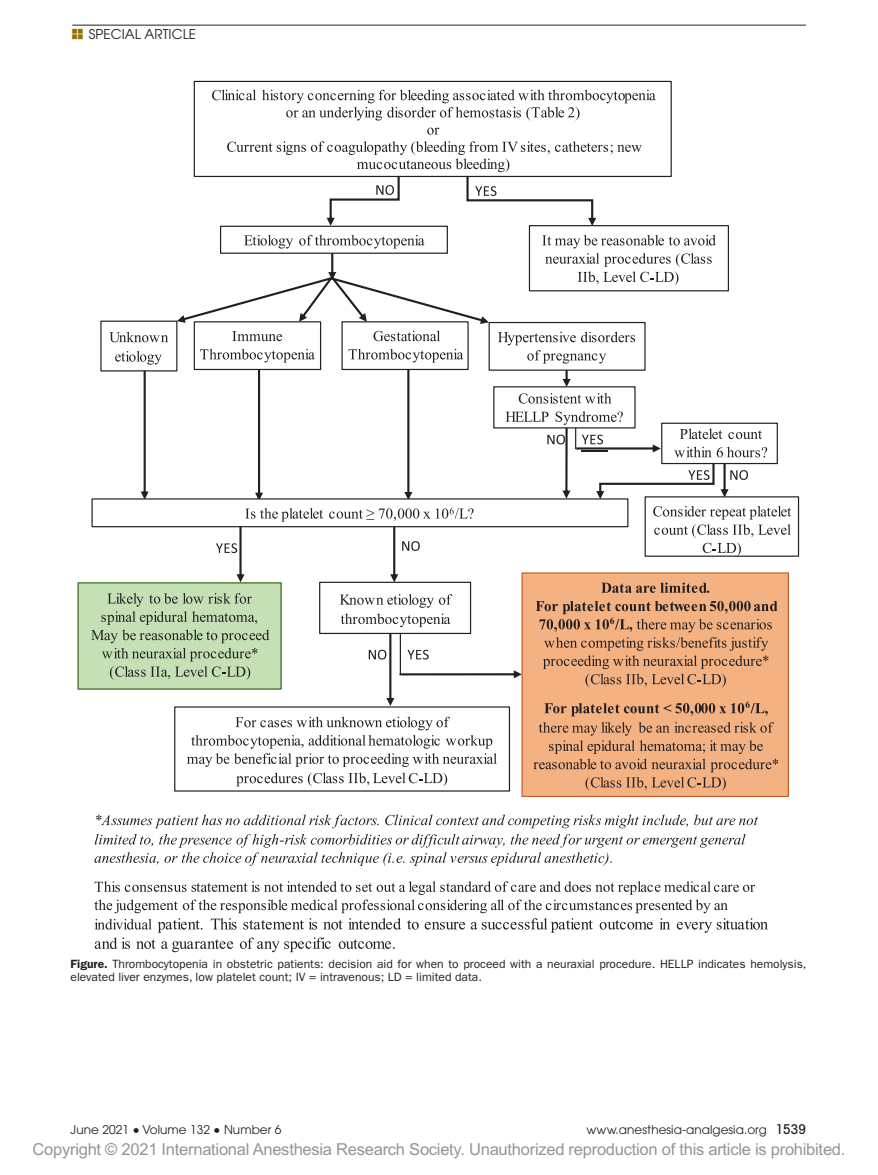
<style>
.page{position:relative;width:878px;height:1175px;background:#fff}
.page>*{position:absolute;margin:0;border:0;box-sizing:border-box;transform-origin:0 0}
.t1{font:16.5px "Arial MT Std";letter-spacing:-.015em;color:#939598}
.t2{font:13.5px "Avant Garde";color:#231f20}
.t3{font:12px/13.5px "ITC Franklin Gothic Std";color:#231f20}
.t4{font:12px "Avant Garde";letter-spacing:.005em;color:#231f20}
.s1{font-weight:600}
.s2{font-family:"Gandhari Unicode";font-size:18.75px}
.s3{font-weight:500;font-stretch:condensed;font-size:13.5px}
</style>
<div class="page">
<hr style="left:72px;top:25px;width:733px;height:1px;background:#231f20">
<svg style="left:96px;top:814px;width:662px;height:14px"></svg>
<svg style="left:94px;top:834px;width:651px;height:32px"></svg>
<svg style="left:94px;top:881px;width:674px;height:71px"></svg>
<div style="left:77px;top:582px;width:205px;height:108px;background:#c5e0b5;border:2px solid #52823b"></div>
<svg style="left:91px;top:593px;width:178px;height:87px"></svg>
<div style="left:521px;top:572px;width:268px;height:225px;background:#f4b181;border:1px solid #c55c27"></div>
<svg style="left:601px;top:582px;width:108px;height:11px"></svg>
<svg style="left:535px;top:601px;width:242px;height:86px"></svg>
<svg style="left:544px;top:701px;width:223px;height:15px"></svg>
<svg style="left:533px;top:722px;width:245px;height:68px"></svg>
<div style="left:529px;top:225px;width:200px;height:66px;background:#fff;border:1px solid #231f20"></div>
<svg style="left:542px;top:235px;width:174px;height:50px"></svg>
<div style="left:644px;top:496px;width:155px;height:61px;background:#fff;border:1px solid #231f20"></div>
<svg style="left:653px;top:506px;width:138px;height:50px"></svg>
<div style="left:194px;top:321px;width:127px;height:49px;background:#fff;border:1px solid #231f20"></div>
<svg style="left:232px;top:331px;width:50px;height:10px"></svg>
<svg style="left:200px;top:349px;width:115px;height:13px"></svg>
<svg style="left:187px;top:716px;width:310px;height:70px"></svg>
<div style="left:220px;top:226px;width:228px;height:28px;background:#fff;border:1px solid #231f20"></div>
<div style="left:488px;top:322px;width:157px;height:49px;background:#fff;border:1px solid #231f20"></div>
<svg style="left:498px;top:332px;width:137px;height:54px"></svg>
<svg style="left:373px;top:330px;width:67px;height:11px"></svg>
<svg style="left:348px;top:349px;width:115px;height:13px"></svg>
<div style="left:319px;top:581px;width:152px;height:53px;background:#fff;border:1px solid #231f20"></div>
<svg style="left:340px;top:594px;width:182px;height:112px"></svg>
<div style="left:100px;top:320px;width:77px;height:51px;background:#fff;border:1px solid #231f20"></div>
<svg style="left:109px;top:332px;width:59px;height:10px"></svg>
<svg style="left:115px;top:351px;width:47px;height:147px"></svg>
<div style="left:91px;top:498px;width:537px;height:29px;background:#fff;border:1px solid #231f20"></div>
<svg style="left:216px;top:368px;width:257px;height:214px"></svg>
<div style="left:194px;top:81px;width:477px;height:96px;background:#fff;border:1px solid #231f20"></div>
<svg style="left:212px;top:90px;width:443px;height:31px"></svg>
<svg style="left:427px;top:128px;width:12px;height:7px"></svg>
<svg style="left:227px;top:141px;width:415px;height:85px"></svg>
<div style="left:661px;top:422px;width:116px;height:42px;background:#fff;border:1px solid #231f20"></div>
<svg style="left:177px;top:235px;width:312px;height:89px"></svg>
<div style="left:493px;top:386px;width:142px;height:42px;background:#fff;border:1px solid #231f20"></div>
<svg style="left:518px;top:393px;width:93px;height:10px"></svg>
<svg style="left:505px;top:411px;width:262px;height:88px"></svg>
<p class="t2" style="left:89px;top:26px;width:109px">Special Article</p>
<p class="t3" style="left:70px;top:956px;width:737px"><span class="s1">Figure.</span> Thrombocytopenia in obstetric patients: decision aid for when to proceed with a neuraxial procedure. HELLP indicates hemolysis, elevated liver enzymes, low platelet count; IV = intravenous; LD = limited data.</p>
<p class="t4" style="left:70px;top:1123px;width:212px">June 2021 <span class="s2">•</span> Volume 132 <span class="s2">•</span> Number 6</p>
<p class="t4" style="left:586px;top:1123px;width:221px">www.anesthesia-analgesia.org <span class="s3">1539</span></p>
<h1 class="t1" style="left:33px;top:1140px;width:814px">Copyright © 2021 International Anesthesia Research Society. Unauthorized reproduction of this article is prohibited.</h1>
</div>
